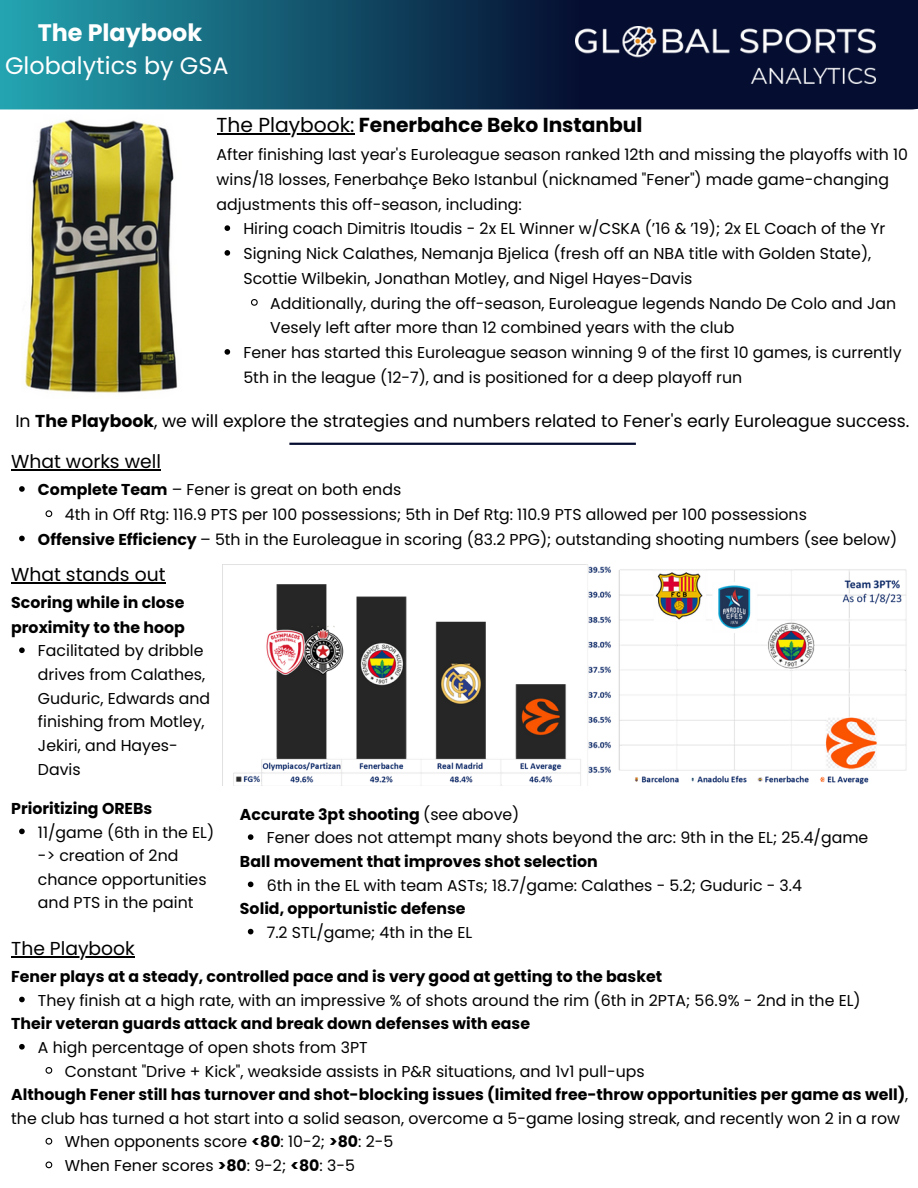
<style>
.page{position:relative;width:918px;height:1188px;background:#fff}
.page>*{position:absolute;margin:0;border:0;box-sizing:border-box;transform-origin:0 0}
.t1{font:23.85px "Poppins";color:#fff}
.t2{font:700 23.85px "Poppins";color:#fff}
.t3{font:700 20.25px "Poppins";color:#000}
.t4{font:18.75px "Poppins";color:#000}
.t5{font:17.25px "Poppins";color:#000}
.t6{font:15.75px/23.7px "Poppins";color:#000}
.t7{font:700 15.75px/24.8px "Poppins";color:#000}
.s1{font-weight:400}
.s2{font-weight:700}
</style>
<div class="page">
<img style="left:25px;top:119px;width:153px;height:274px">
<img style="left:233px;top:565px;width:674px;height:220px">
<svg style="left:0;top:0;width:918px;height:109px;background:#104761"></svg>
<img style="left:575px;top:27px;width:300px;height:57px">
<svg style="left:225px;top:225px;width:5px;height:6px"></svg>
<svg style="left:225px;top:250px;width:5px;height:6px"></svg>
<svg style="left:251px;top:299px;width:7px;height:7px"></svg>
<svg style="left:225px;top:349px;width:5px;height:6px"></svg>
<hr style="left:217px;top:133px;width:138px;height:1px;background:#000">
<svg style="left:19px;top:486px;width:6px;height:6px"></svg>
<svg style="left:45px;top:510px;width:8px;height:8px"></svg>
<svg style="left:19px;top:536px;width:6px;height:5px"></svg>
<hr style="left:11px;top:469px;width:150px;height:1px;background:#000">
<svg style="left:19px;top:647px;width:6px;height:6px"></svg>
<svg style="left:19px;top:829px;width:6px;height:5px"></svg>
<hr style="left:11px;top:582px;width:155px;height:1px;background:#000">
<svg style="left:19px;top:997px;width:6px;height:5px"></svg>
<svg style="left:19px;top:1044px;width:6px;height:6px"></svg>
<svg style="left:45px;top:1067px;width:8px;height:7px"></svg>
<svg style="left:45px;top:1137px;width:8px;height:8px"></svg>
<svg style="left:45px;top:1161px;width:8px;height:8px"></svg>
<hr style="left:11px;top:956px;width:124px;height:1px;background:#000">
<svg style="left:248px;top:834px;width:5px;height:6px"></svg>
<svg style="left:248px;top:882px;width:5px;height:5px"></svg>
<svg style="left:248px;top:929px;width:5px;height:5px"></svg>
<hr style="left:289px;top:443px;width:347px;height:2px;background:#050d30">
<h1 class="t2" style="left:38px;top:16px;width:166px">The Playbook</h1>
<h1 class="t1" style="left:5px;top:49px;width:225px">Globalytics by GSA</h1>
<p class="t3" style="left:217px;top:111px;width:427px"><span class="s1">The Playbook:</span> Fenerbahce Beko Instanbul</p>
<p class="t6" style="left:217px;top:142px;width:693px;line-height:24.8px">After finishing last year's Euroleague season ranked 12th and missing the playoffs with 10 wins/18 losses, Fenerbahçe Beko Istanbul (nicknamed "Fener") made game-changing adjustments this off-season, including:</p>
<p class="t6" style="left:243px;top:216px;width:643px;line-height:24.8px">Hiring coach Dimitris Itoudis - 2x EL Winner w/CSKA (’16 &amp; ’19); 2x EL Coach of the Yr<br>Signing Nick Calathes, Nemanja Bjelica (fresh off an NBA title with Golden State),<br>Scottie Wilbekin, Jonathan Motley, and Nigel Hayes-Davis</p>
<p class="t6" style="left:270px;top:291px;width:627px">Additionally, during the off-season, Euroleague legends Nando De Colo and Jan</p>
<p class="t6" style="left:270px;top:316px;width:466px">Vesely left after more than 12 combined years with the club</p>
<p class="t6" style="left:243px;top:341px;width:660px">Fener has started this Euroleague season winning 9 of the first 10 games, is currently</p>
<p class="t6" style="left:243px;top:365px;width:500px">5th in the league (12-7), and is positioned for a deep playoff run</p>
<p class="t5" style="left:15px;top:409px;width:896px">In <span class="s2">The Playbook</span>, we will explore the strategies and numbers related to Fener's early Euroleague success.</p>
<p class="t4" style="left:11px;top:448px;width:151px">What works well</p>
<p class="t6" style="left:38px;top:478px;width:365px"><span class="s2">Complete Team</span> – Fener is great on both ends</p>
<p class="t6" style="left:65px;top:503px;width:744px">4th in Off Rtg: 116.9 PTS per 100 possessions; 5th in Def Rtg: 110.9 PTS allowed per 100 possessions</p>
<p class="t6" style="left:38px;top:527px;width:861px"><span class="s2">Offensive Efficiency</span> – 5th in the Euroleague in scoring (83.2 PPG); outstanding shooting numbers (see below)</p>
<p class="t4" style="left:11px;top:561px;width:156px">What stands out</p>
<p class="t7" style="left:11px;top:590px;width:175px">Scoring while in close proximity to the hoop</p>
<p class="t6" style="left:38px;top:639px;width:174px">Facilitated by dribble drives from Calathes,<br>Guduric, Edwards and finishing from Motley,<br>Jekiri, and Hayes-<br>Davis</p>
<p class="t7" style="left:11px;top:796px;width:143px">Prioritizing OREBs</p>
<p class="t6" style="left:38px;top:844px;width:170px">-&gt; creation of 2nd chance opportunities and PTS in the paint</p>
<p class="t7" style="left:240px;top:802px;width:281px">Accurate 3pt shooting <span class="s1">(see above)</span></p>
<p class="t7" style="left:240px;top:849px;width:359px">Ball movement that improves shot selection</p>
<p class="t7" style="left:240px;top:896px;width:227px">Solid, opportunistic defense</p>
<p class="t6" style="left:38px;top:820px;width:178px">11/game (6th in the EL)</p>
<p class="t6" style="left:267px;top:826px;width:603px">Fener does not attempt many shots beyond the arc: 9th in the EL; 25.4/game</p>
<p class="t6" style="left:267px;top:873px;width:537px">6th in the EL with team ASTs; 18.7/game: Calathes - 5.2; Guduric - 3.4</p>
<p class="t6" style="left:267px;top:920px;width:207px">7.2 STL/game; 4th in the EL</p>
<p class="t4" style="left:11px;top:935px;width:125px">The Playbook</p>
<p class="t7" style="left:11px;top:964px;width:652px">Fener plays at a steady, controlled pace and is very good at getting to the basket</p>
<p class="t7" style="left:11px;top:1011px;width:520px">Their veteran guards attack and break down defenses with ease</p>
<p class="t6" style="left:38px;top:988px;width:824px">They finish at a high rate, with an impressive % of shots around the rim (6th in 2PTA; 56.9% - 2nd in the EL)</p>
<p class="t6" style="left:65px;top:1036px;width:581px;text-indent:-27px">A high percentage of open shots from 3PT<br>Constant "Drive + Kick", weakside assists in P&amp;R situations, and 1v1 pull-ups</p>
<p class="t7" style="left:11px;top:1083px;width:899px;line-height:23.7px">Although Fener still has turnover and shot-blocking issues (limited free-throw opportunities per game as well)<span class="s1">, the club has turned a hot start into a solid season, overcome a 5-game losing streak, and recently won 2 in a row</span></p>
<p class="t6" style="left:65px;top:1130px;width:330px">When opponents score <span class="s2">&lt;80</span>: 10-2; <span class="s2">&gt;80</span>: 2-5<br>When Fener scores <span class="s2">&gt;80</span>: 9-2; <span class="s2">&lt;80</span>: 3-5</p>
</div>
